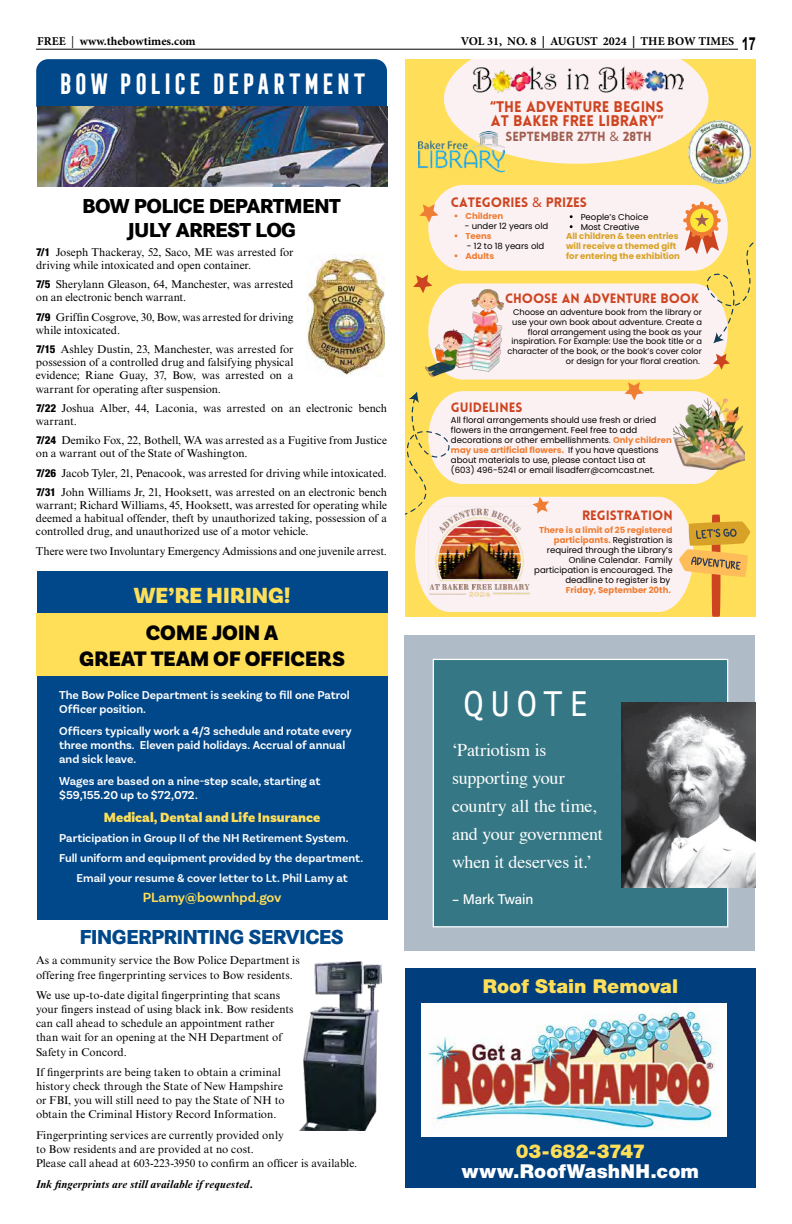
<style>
.page{position:relative;width:792px;height:1224px;background:#fff}
.page>*{position:absolute;margin:0;border:0;box-sizing:border-box;transform-origin:0 0}
.t1{font:36px "Andale Mono";letter-spacing:.13em;color:#fff}
.t2{font:700 27px "Frontage Condensed";letter-spacing:.01em;color:#fff}
.t3{font:900 23px "Basic Sans";letter-spacing:.005em;color:#ffde58}
.t4{font:900 22px/26.4px "Basic Sans";color:#000;text-align:center}
.t5{font:800 21px/24px "Corporate S";letter-spacing:-.035em;color:#000;text-align:center}
.t6{font:800 21px "Corporate S";letter-spacing:-.03em;color:#00488a}
.t7{font:900 19.2px "Helvetica Neue LT Std";color:#ffde58}
.t8{font:900 19.2px "Helvetica Neue LT Std";letter-spacing:.01em;color:#fff}
.t9{font:18px/28px "Times";letter-spacing:-.01em;color:#fff}
.t10{font:900 15px "Lovelo";color:#cd4421}
.t11{font:900 14px "Basic Sans";letter-spacing:.005em;color:#ffde58}
.t12{font:600 14px "Basic Sans";letter-spacing:-.005em;color:#ffde58}
.t13{font:14px "Acumin Variable Concept";letter-spacing:-.015em;color:#fff}
.t14{font:900 13.4px "Lovelo";color:#cd4421}
.t15{font:900 13.2px "Lovelo";color:#cd4421}
.t16{font:900 13px "Lovelo";color:#a15f52}
.t17{font:600 12px/14px "Basic Sans";color:#fff}
.t18{font:700 12px "Minion Pro";color:#000}
.t19{font:11.3px/13.2px "Times New Roman MT Std";letter-spacing:.005em;color:#000}
.t20{font:italic 700 11.3px "Times New Roman MT Std";letter-spacing:.005em;color:#000}
.t21{font:8.6px/10px "Poppins";color:#000}
.t22{font:700 8.6px/10px "Poppins";color:#d7a227}
.t23{font:700 8.6px "Poppins";color:#ef7e34}
.t24{font:8.3px/9.7px "Poppins";color:#000;text-align:right}
.s1{font-weight:400}
.s2{font-family:"Arial";font-size:18px}
.s3{font-family:"Helvetica Neue LT Std";font-weight:800;font-stretch:condensed;font-size:11px}
.s4{font-family:"Noto Sans";font-weight:400}
.s5{color:#103b59}
.s6{font-weight:700;color:#ef7e34}
</style>
<div class="page">
<hr style="left:36px;top:49px;width:702px;height:1px;background:#000">
<div style="left:404px;top:635px;width:352px;height:316px;background:#b0bbc8"></div>
<div style="left:405px;top:59px;width:351px;height:558px;background:#ffde59"></div>
<svg style="left:444px;top:59px;width:264px;height:105px;background:#fceee0"></svg>
<img style="left:688px;top:121px;width:62px;height:62px">
<img style="left:471px;top:66px;width:213px;height:27px">
<img style="left:419px;top:132px;width:85px;height:40px">
<svg style="left:405px;top:185px;width:349px;height:432px"></svg>
<div style="left:405px;top:968px;width:351px;height:220px;background:#003e7e"></div>
<img style="left:422px;top:1003px;width:304px;height:133px">
<div style="left:36px;top:59px;width:351px;height:48px;background:#00488a"></div>
<img style="left:307px;top:254px;width:78px;height:121px">
<div style="left:37px;top:571px;width:351px;height:349px;background:#00488a"></div>
<div style="left:37px;top:613px;width:351px;height:63px;background:#ffde58"></div>
<img style="left:37px;top:107px;width:351px;height:80px">
<img style="left:299px;top:961px;width:83px;height:170px">
<div style="left:433px;top:659px;width:295px;height:268px;background:#367785;border:1px solid #fff"></div>
<img style="left:621px;top:702px;width:135px;height:186px">
<p class="t18" style="left:37px;top:32px;width:160px">FREE <span class="s1">|</span> www.thebowtimes.com</p>
<p class="t18" style="left:461px;top:32px;width:297px">VOL 31, NO. 8 | AUGUST 2024 | THE BOW TIMES <span class="s2">17</span></p>
<h2 class="t2" style="left:57px;top:69px;width:311px">BOW POLICE DEPARTMENT</h2>
<h3 class="t5" style="left:82px;top:193px;width:260px">BOW POLICE DEPARTMENT<br>JULY ARREST LOG</h3>
<p class="t19" style="left:36px;top:245px;width:259px"><span class="s3">7/1</span> Joseph Thackeray, 52, Saco, ME was arrested for driving while intoxicated and open container.</p>
<p class="t19" style="left:36px;top:278px;width:259px"><span class="s3">7/5</span> Sherylann Gleason, 64, Manchester, was arrested on an electronic bench warrant.</p>
<p class="t19" style="left:36px;top:310px;width:259px"><span class="s3">7/9</span> Griffin Cosgrove, 30, Bow, was arrested for driving while intoxicated.</p>
<p class="t19" style="left:36px;top:343px;width:259px;text-align:justify"><span class="s3">7/15</span> Ashley Dustin, 23, Manchester, was arrested for possession of a controlled drug and falsifying physical evidence; Riane Guay, 37, Bow, was arrested on a warrant for operating after suspension.</p>
<p class="t19" style="left:36px;top:401px;width:353px"><span class="s3">7/22</span> Joshua Alber, 44, Laconia, was arrested on an electronic bench warrant.</p>
<p class="t19" style="left:36px;top:434px;width:353px"><span class="s3">7/24</span> Demiko Fox, 22, Bothell, WA was arrested as a Fugitive from Justice on a warrant out of the State of Washington.</p>
<p class="t19" style="left:36px;top:463px;width:353px;line-height:19.2px"><span class="s3">7/26</span> Jacob Tyler, 21, Penacook, was arrested for driving while intoxicated.<br><span class="s3">7/31</span> John Williams Jr, 21, Hooksett, was arrested on an electronic bench</p>
<p class="t19" style="left:36px;top:499px;width:352px;text-align:justify">warrant; Richard Williams, 45, Hooksett, was arrested for operating while deemed a habitual offender, theft by unauthorized taking, possession of a controlled drug, and unauthorized use of a motor vehicle.</p>
<p class="t19" style="left:36px;top:544px;width:353px">There were two Involuntary Emergency Admissions and one juvenile arrest.</p>
<h3 class="t3" style="left:134px;top:581px;width:158px">WE’RE HIRING!</h3>
<h3 class="t4" style="left:79px;top:620px;width:267px">COME JOIN A<br>GREAT TEAM OF OFFICERS</h3>
<p class="t17" style="left:59px;top:688px;width:292px">The Bow Police Department is seeking to fill one Patrol<br>Officer position.</p>
<p class="t17" style="left:59px;top:724px;width:294px">Officers typically work a 4/3 schedule and rotate every three months. Eleven paid holidays. Accrual of annual and sick leave.</p>
<p class="t17" style="left:59px;top:774px;width:263px">Wages are based on a nine-step scale, starting at $59,155.20 up to $72,072.</p>
<p class="t11" style="left:104px;top:808px;width:218px">Medical, Dental and Life Insurance</p>
<p class="t17" style="left:59px;top:831px;width:291px">Participation in Group II of the NH Retirement System.</p>
<p class="t17" style="left:59px;top:851px;width:305px">Full uniform and equipment provided by the department.</p>
<p class="t17" style="left:77px;top:871px;width:273px">Email your resume &amp; cover letter to Lt. Phil Lamy at</p>
<p class="t12" style="left:143px;top:888px;width:140px">PLamy@bownhpd.gov</p>
<h3 class="t6" style="left:79px;top:923px;width:266px">FINGERPRINTING SERVICES</h3>
<p class="t19" style="left:36px;top:954px;width:265px;line-height:14.2px">As a community service the Bow Police Department is offering free fingerprinting services to Bow residents.</p>
<p class="t19" style="left:36px;top:988px;width:259px;line-height:14.2px">We use up-to-date digital fingerprinting that scans your fingers instead of using black ink. Bow residents can call ahead to schedule an appointment rather than wait for an opening at the NH Department of Safety in Concord.</p>
<p class="t19" style="left:36px;top:1065px;width:250px;line-height:14.2px">If fingerprints are being taken to obtain a criminal history check through the State of New Hampshire or FBI, you will still need to pay the State of NH to obtain the Criminal History Record Information.</p>
<p class="t19" style="left:36px;top:1128px;width:323px;line-height:14.3px">Fingerprinting services are currently provided only<br>to Bow residents and are provided at no cost.<br>Please call ahead at 603-223-3950 to confirm an officer is available.</p>
<p class="t20" style="left:36px;top:1177px;width:219px">Ink fingerprints are still available if requested.</p>
<h3 class="t10" style="left:490px;top:97px;width:175px">“THE ADVENTURE BEGINS</h3>
<h3 class="t10" style="left:491px;top:112px;width:174px">AT BAKER FREE LIBRARY”</h3>
<p class="t16" style="left:506px;top:129px;width:148px">SEPTEMBER 27TH <span class="s4">&amp;</span> 28TH</p>
<p class="t14" style="left:451px;top:194px;width:138px">CATEGORIES <span class="s4">&amp;</span> PRIZES</p>
<p class="t23" style="left:466px;top:211px;width:39px">Children</p>
<p class="t21" style="left:465px;top:221px;width:85px">- under 12 years old</p>
<p class="t23" style="left:466px;top:231px;width:28px">Teens</p>
<p class="t21" style="left:467px;top:241px;width:79px">- 12 to 18 years old</p>
<p class="t23" style="left:466px;top:251px;width:30px">Adults</p>
<p class="t21" style="left:581px;top:212px;width:69px">People’s Choice<br>Most Creative</p>
<p class="t22" style="left:566px;top:232px;width:115px">All children &amp; teen entries will receive a themed gift for entering the exhibition</p>
<p class="t15" style="left:505px;top:290px;width:195px">CHOOSE AN ADVENTURE BOOK</p>
<p class="t24" style="left:507px;top:307px;width:196px">Choose an adventure book from the library or use your own book about adventure. Create a floral arrangement using the book as your inspiration. For Example: Use the book title or a character of the book, or the book’s cover color or design for your floral creation.</p>
<p class="t15" style="left:451px;top:399px;width:73px">GUIDELINES</p>
<p class="t21" style="left:451px;top:415px;width:222px">All floral arrangements should use fresh or dried flowers in the arrangement. Feel free to add decorations or other embellishments<span class="s5">.</span> <span class="s6">Only children may use artificial flowers.</span> If you have questions about materials to use, please contact Lisa at<br>(603) 496-5241 or email lisadferr@comcast.net.</p>
<p class="t15" style="left:582px;top:507px;width:92px">REGISTRATION</p>
<p class="t21" style="left:534px;top:525px;width:140px;text-align:right"><span class="s6">There is a limit of 25 registered participants.</span> Registration is required through the Library’s<br>Online Calendar. Family participation is encouraged. The deadline to register is by</p>
<p class="t23" style="left:566px;top:585px;width:106px">Friday, September 20th.</p>
<h1 class="t1" style="left:463px;top:680px;width:129px">QUOTE</h1>
<h3 class="t9" style="left:452px;top:734px;width:152px">‘Patriotism is supporting your country all the time, and your government when it deserves it.’</h3>
<p class="t13" style="left:452px;top:890px;width:83px">– Mark Twain</p>
<h3 class="t7" style="left:483px;top:975px;width:197px">Roof Stain Removal</h3>
<h3 class="t7" style="left:516px;top:1140px;width:131px">03-682-3747</h3>
<h3 class="t8" style="left:462px;top:1160px;width:239px">www.RoofWashNH.com</h3>
</div>
